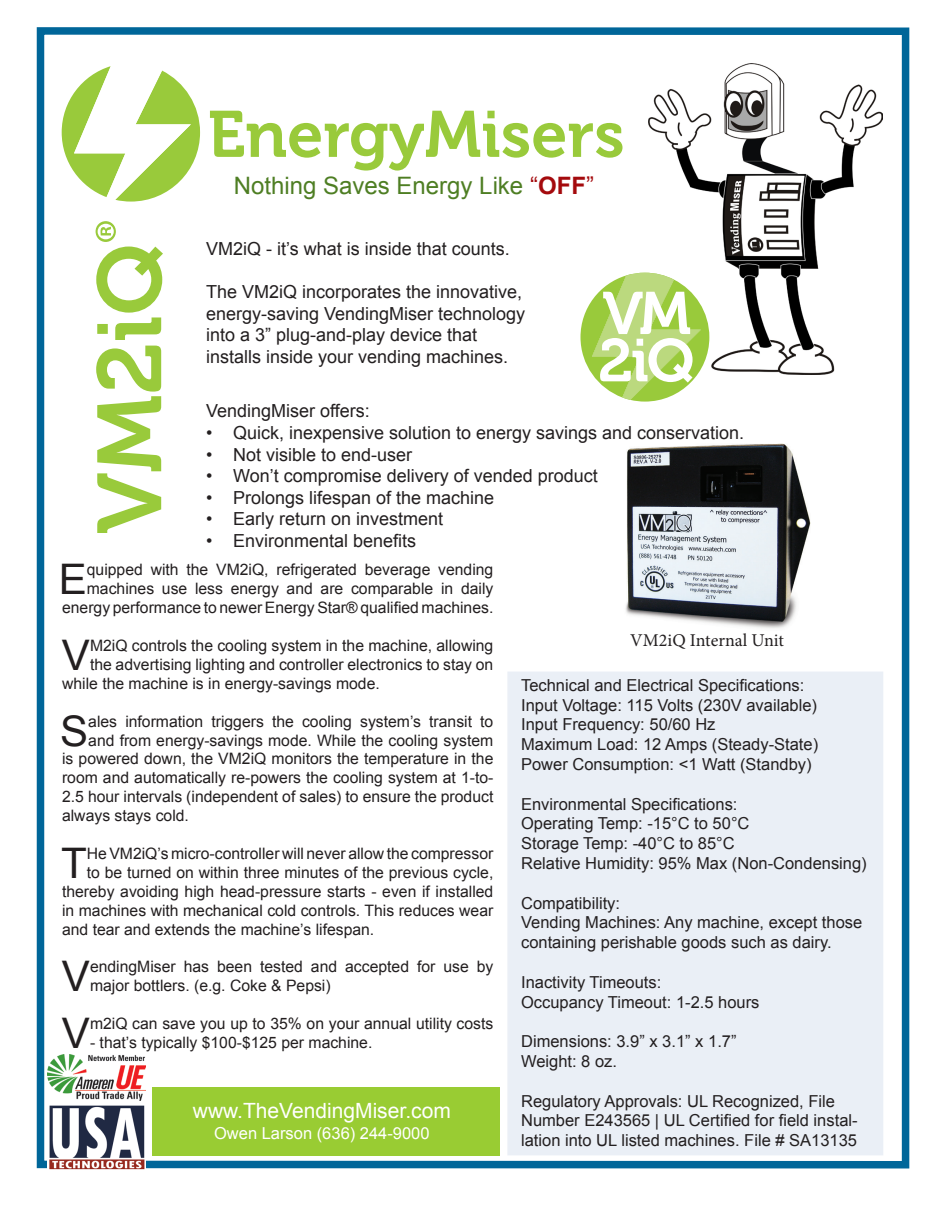
<style>
.page{position:relative;width:945px;height:1215px;background:#fff}
.page>*{position:absolute;margin:0;border:0;box-sizing:border-box;transform-origin:0 0}
.t1{font:42.15px "Arial";color:#231f20}
.t2{font:24px "Arial";color:#4e7e23}
.t3{font:21px "Arial";color:#fff}
.t4{font:18px/21.6px "Arial";color:#231f20}
.t5{font:18px "Minion Pro";color:#231f20}
.t6{font:16.5px/19.8px "Arial";color:#231f20}
.t7{font:16.5px "Arial";color:#fff}
.t8{font:15.75px/18.9px "Arial";color:#231f20;text-align:right}
.s1{color:#a40a0d}
.s2{font-weight:700;color:#a40a0d}
</style>
<div class="page">
<div style="left:152px;top:1087px;width:348px;height:68px;background:#9c3"></div>
<div style="left:37px;top:27px;width:872px;height:1141px;border:8px solid #069"></div>
<div style="left:507px;top:672px;width:376px;height:483px;background:#eaeff6"></div>
<img style="left:649px;top:63px;width:234px;height:311px">
<svg style="left:210px;top:111px;width:412px;height:60px"></svg>
<div style="left:418px;top:165px;width:216px;height:39px;background:#fff"></div>
<img style="left:625px;top:443px;width:186px;height:186px">
<svg style="left:580px;top:273px;width:129px;height:129px"></svg>
<svg style="left:96px;top:346px;width:65px;height:187px"></svg>
<svg style="left:62px;top:66px;width:138px;height:274px"></svg>
<img style="left:48px;top:1105px;width:98px;height:65px">
<img style="left:48px;top:1055px;width:98px;height:46px">
<p class="t2" style="left:234px;top:170px;width:362px">Nothing Saves Energy Like <span class="s1">“</span><span class="s2">OFF</span><span class="s1">”</span></p>
<p class="t4" style="left:206px;top:238px;width:305px">VM2iQ - it’s what is inside that counts.</p>
<p class="t4" style="left:206px;top:281px;width:321px">The VM2iQ incorporates the innovative, energy-saving VendingMiser technology into a 3” plug-and-play device that installs inside your vending machines.</p>
<p class="t4" style="left:206px;top:400px;width:165px">VendingMiser offers:</p>
<p class="t4" style="left:206px;top:422px;width:540px">• Quick, inexpensive solution to energy savings and conservation.</p>
<p class="t4" style="left:206px;top:444px;width:208px">• Not visible to end-user</p>
<p class="t4" style="left:206px;top:465px;width:393px">• Won’t compromise delivery of vended product</p>
<p class="t4" style="left:206px;top:487px;width:290px">• Prolongs lifespan of the machine</p>
<p class="t4" style="left:206px;top:508px;width:239px">• Early return on investment</p>
<p class="t4" style="left:206px;top:530px;width:212px">• Environmental benefits</p>
<p class="t8" style="left:62px;top:561px;width:433px">quipped with the VM2iQ, refrigerated beverage vending machines use less energy and are comparable in daily energy performance to newer Energy Star® qualified machines.</p>
<p class="t1" style="left:62px;top:628px;width:30px">V</p>
<p class="t8" style="left:90px;top:636px;width:405px">M2iQ controls the cooling system in the machine, allowing</p>
<p class="t1" style="left:59px;top:552px;width:30px">E</p>
<p class="t8" style="left:90px;top:655px;width:405px">the advertising lighting and controller electronics to stay on</p>
<p class="t8" style="left:62px;top:674px;width:319px">while the machine is in energy-savings mode.</p>
<p class="t1" style="left:60px;top:703px;width:30px">S</p>
<p class="t8" style="left:88px;top:712px;width:407px">ales information triggers the cooling system’s transit to</p>
<p class="t8" style="left:88px;top:731px;width:407px">and from energy-savings mode. While the cooling system</p>
<p class="t8" style="left:62px;top:750px;width:433px">is powered down, the VM2iQ monitors the temperature in the</p>
<p class="t8" style="left:62px;top:769px;width:433px">room and automatically re-powers the cooling system at 1-to-</p>
<p class="t8" style="left:62px;top:787px;width:433px">2.5 hour intervals (independent of sales) to ensure the product</p>
<p class="t8" style="left:62px;top:806px;width:128px">always stays cold.</p>
<p class="t1" style="left:61px;top:835px;width:27px">T</p>
<p class="t8" style="left:87px;top:844px;width:408px">He VM2iQ’s micro-controller will never allow the compressor</p>
<p class="t8" style="left:87px;top:863px;width:408px">to be turned on within three minutes of the previous cycle,</p>
<p class="t8" style="left:62px;top:882px;width:433px">thereby avoiding high head-pressure starts - even if installed</p>
<p class="t8" style="left:62px;top:901px;width:433px">in machines with mechanical cold controls. This reduces wear</p>
<p class="t8" style="left:62px;top:920px;width:314px">and tear and extends the machine’s lifespan.</p>
<p class="t1" style="left:62px;top:949px;width:30px">V</p>
<p class="t8" style="left:90px;top:958px;width:405px;text-align:left">endingMiser has been tested and accepted for use by major bottlers. (e.g. Coke &amp; Pepsi)</p>
<p class="t1" style="left:62px;top:1006px;width:30px">V</p>
<p class="t8" style="left:90px;top:1014px;width:405px">m2iQ can save you up to 35% on your annual utility costs</p>
<p class="t8" style="left:90px;top:1033px;width:284px">- that’s typically $100-$125 per machine.</p>
<p class="t3" style="left:193px;top:1097px;width:259px">www.TheVendingMiser.com</p>
<p class="t7" style="left:214px;top:1123px;width:217px">Owen Larson (636) 244-9000</p>
<p class="t5" style="left:630px;top:628px;width:155px">VM2iQ Internal Unit</p>
<p class="t6" style="left:521px;top:675px;width:285px">Technical and Electrical Specifications:</p>
<p class="t6" style="left:521px;top:695px;width:297px">Input Voltage: 115 Volts (230V available)</p>
<p class="t6" style="left:521px;top:715px;width:196px">Input Frequency: 50/60 Hz</p>
<p class="t6" style="left:521px;top:735px;width:299px">Maximum Load: 12 Amps (Steady-State)</p>
<p class="t6" style="left:521px;top:754px;width:292px">Power Consumption: &lt;1 Watt (Standby)</p>
<p class="t6" style="left:521px;top:794px;width:218px">Environmental Specifications:</p>
<p class="t6" style="left:521px;top:814px;width:230px">Operating Temp: -15°C to 50°C</p>
<p class="t6" style="left:521px;top:834px;width:215px">Storage Temp: -40°C to 85°C</p>
<p class="t6" style="left:521px;top:853px;width:347px">Relative Humidity: 95% Max (Non-Condensing)</p>
<p class="t6" style="left:521px;top:893px;width:101px">Compatibility:</p>
<p class="t6" style="left:521px;top:913px;width:343px">Vending Machines: Any machine, except those containing perishable goods such as dairy.</p>
<p class="t6" style="left:521px;top:972px;width:142px">Inactivity Timeouts:</p>
<p class="t6" style="left:521px;top:992px;width:240px">Occupancy Timeout: 1-2.5 hours</p>
<p class="t6" style="left:521px;top:1032px;width:217px">Dimensions: 3.9” x 3.1” x 1.7”</p>
<p class="t6" style="left:521px;top:1051px;width:97px">Weight: 8 oz.</p>
<p class="t6" style="left:521px;top:1091px;width:338px">Regulatory Approvals: UL Recognized, File<br>Number E243565 | UL Certified for field instal&shy;lation into UL listed machines. File # SA13135</p>
</div>
